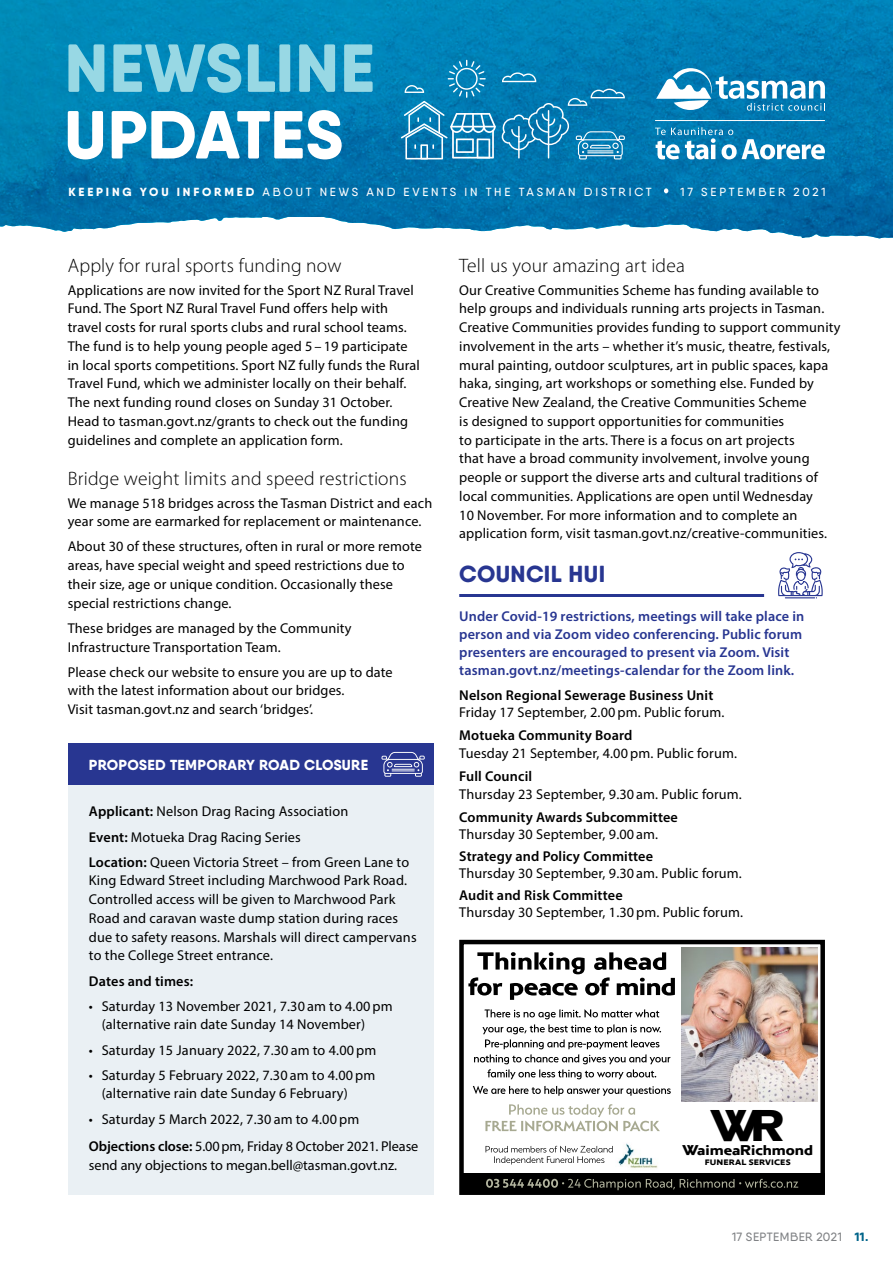
<style>
.page{position:relative;width:893px;height:1263px;background:#fff}
.page>*{position:absolute;margin:0;border:0;box-sizing:border-box;transform-origin:0 0}
.t1{font:700 46.05px "Anisette Std Petite";color:#000}
.t2{font:800 23.25px "Qanelas Soft DEMO";letter-spacing:.02em;color:#283691}
.t3{font:300 19.5px "Myriad Pro";letter-spacing:.01em;color:#000}
.t4{font:700 14.7px "Anisette Std Petite";color:#000}
.t5{font:800 14.55px "Qanelas Soft DEMO";letter-spacing:.02em;color:#fff}
.t6{font:14.25px/18.8px "Myriad Pro";letter-spacing:.01em;color:#000}
.t7{font:600 14.25px/18px "Myriad Pro";letter-spacing:.01em;color:#283691}
.t8{font:600 14.25px "Myriad Pro";letter-spacing:.01em;color:#000}
.t9{font:500 12px "Qanelas Soft DEMO";letter-spacing:.03em;color:#808285}
.t10{font:500 11.7px "Qanelas Soft DEMO";letter-spacing:.23em;color:#fff}
.t11{font:700 8.25px "Ingra Wd";letter-spacing:.01em;color:#000}
.s1{font-weight:800}
.s2{font-weight:600}
.s3{font-weight:800;color:#00648a}
</style>
<div class="page">
<img style="left:682px;top:947px;width:136px;height:154px">
<div style="left:459px;top:940px;width:366px;height:255px;border:4px solid #000"></div>
<div style="left:461px;top:1173px;width:364px;height:20px;background:#000"></div>
<svg style="left:486px;top:1179px;width:312px;height:11px"></svg>
<svg style="left:468px;top:952px;width:207px;height:48px"></svg>
<svg style="left:485px;top:1104px;width:175px;height:27px"></svg>
<svg style="left:473px;top:1086px;width:198px;height:10px"></svg>
<svg style="left:474px;top:1009px;width:196px;height:70px"></svg>
<img style="left:618px;top:1143px;width:40px;height:26px">
<svg style="left:486px;top:1146px;width:127px;height:18px"></svg>
<div style="left:68px;top:778px;width:366px;height:417px;background:#eaf0f4"></div>
<div style="left:68px;top:743px;width:366px;height:42px;background:#283691"></div>
<svg style="left:382px;top:752px;width:43px;height:25px"></svg>
<img style="left:0;top:0;width:893px;height:100px">
<svg style="left:343px;top:100px;width:550px;height:139px;background:#177eb3"></svg>
<img style="left:0;top:100px;width:343px;height:132px">
<svg style="left:68px;top:110px;width:274px;height:49px"></svg>
<svg style="left:68px;top:43px;width:305px;height:50px;background:#54b3d0"></svg>
<svg style="left:664px;top:188px;width:4px;height:5px"></svg>
<svg style="left:656px;top:68px;width:169px;height:43px"></svg>
<hr style="left:655px;top:120px;width:170px;height:1px;background:#fff">
<svg style="left:655px;top:127px;width:170px;height:32px"></svg>
<svg style="left:502px;top:89px;width:123px;height:70px;background:#2087b9"></svg>
<svg style="left:502px;top:72px;width:34px;height:10px"></svg>
<svg style="left:401px;top:60px;width:95px;height:99px;background:#288fbe"></svg>
<svg style="left:778px;top:552px;width:45px;height:46px"></svg>
<hr style="left:459px;top:594px;width:305px;height:3px;background:#283691">
<p class="t10" style="left:68px;top:186px;width:585px"><span class="s1">KEEPING YOU INFORMED</span> ABOUT NEWS AND EVENTS IN THE TASMAN DISTRICT</p>
<p class="t10" style="left:680px;top:186px;width:147px">17 SEPTEMBER 2021</p>
<h3 class="t3" style="left:68px;top:253px;width:275px">Apply for rural sports funding now</h3>
<p class="t6" style="left:68px;top:280px;width:354px">Applications are now invited for the Sport NZ Rural Travel Fund. The Sport NZ Rural Travel Fund offers help with travel costs for rural sports clubs and rural school teams.<br>The fund is to help young people aged 5 – 19 participate in local sports competitions. Sport NZ fully funds the Rural Travel Fund, which we administer locally on their behalf.<br>The next funding round closes on Sunday 31 October.<br>Head to tasman.govt.nz/grants to check out the funding guidelines and complete an application form.</p>
<h3 class="t3" style="left:68px;top:466px;width:340px">Bridge weight limits and speed restrictions</h3>
<p class="t6" style="left:68px;top:493px;width:366px">We manage 518 bridges across the Tasman District and each year some are earmarked for replacement or maintenance.</p>
<p class="t6" style="left:68px;top:537px;width:356px">About 30 of these structures, often in rural or more remote areas, have special weight and speed restrictions due to their size, age or unique condition. Occasionally these special restrictions change.</p>
<p class="t6" style="left:68px;top:618px;width:285px">These bridges are managed by the Community<br>Infrastructure Transportation Team.</p>
<p class="t6" style="left:68px;top:662px;width:326px">Please check our website to ensure you are up to date with the latest information about our bridges.<br>Visit tasman.govt.nz and search ‘bridges’.</p>
<p class="t5" style="left:89px;top:758px;width:281px">PROPOSED TEMPORARY ROAD CLOSURE</p>
<p class="t6" style="left:89px;top:799px;width:322px;line-height:25px"><span class="s2">Applicant:</span> Nelson Drag Racing Association<br><span class="s2">Event:</span> Motueka Drag Racing Series<br><span class="s2">Location:</span> Queen Victoria Street – from Green Lane to</p>
<p class="t6" style="left:89px;top:871px;width:329px">King Edward Street including Marchwood Park Road.<br>Controlled access will be given to Marchwood Park Road and caravan waste dump station during races due to safety reasons. Marshals will direct campervans to the College Street entrance.</p>
<p class="t8" style="left:89px;top:972px;width:106px">Dates and times:</p>
<p class="t6" style="left:102px;top:996px;width:292px;text-indent:-13px">• Saturday 13 November 2021, 7.30 am to 4.00 pm (alternative rain date Sunday 14 November)</p>
<p class="t6" style="left:89px;top:1040px;width:289px">• Saturday 15 January 2022, 7.30 am to 4.00 pm</p>
<p class="t6" style="left:102px;top:1065px;width:275px;text-indent:-13px">• Saturday 5 February 2022, 7.30 am to 4.00 pm (alternative rain date Sunday 6 February)</p>
<p class="t6" style="left:89px;top:1105px;width:331px;line-height:27.3px">• Saturday 5 March 2022, 7.30 am to 4.00 pm<br><span class="s2">Objections close:</span> 5.00pm, Friday 8 October 2021. Please</p>
<p class="t6" style="left:89px;top:1155px;width:310px">send any objections to megan.bell@tasman.govt.nz.</p>
<h3 class="t3" style="left:459px;top:253px;width:227px">Tell us your amazing art idea</h3>
<p class="t6" style="left:459px;top:280px;width:383px">Our Creative Communities Scheme has funding available to help groups and individuals running arts projects in Tasman.<br>Creative Communities provides funding to support community involvement in the arts – whether it’s music, theatre, festivals, mural painting, outdoor sculptures, art in public spaces, kapa haka, singing, art workshops or something else. Funded by Creative New Zealand, the Creative Communities Scheme<br>is designed to support opportunities for communities<br>to participate in the arts. There is a focus on art projects<br>that have a broad community involvement, involve young people or support the diverse arts and cultural traditions of local communities. Applications are open until Wednesday<br>10 November. For more information and to complete an application form, visit tasman.govt.nz/creative-communities.</p>
<h2 class="t2" style="left:459px;top:563px;width:147px">COUNCIL HUI</h2>
<p class="t7" style="left:459px;top:606px;width:347px">Under Covid-19 restrictions, meetings will take place in person and via Zoom video conferencing. Public forum presenters are encouraged to present via Zoom. Visit tasman.govt.nz/meetings-calendar for the Zoom link.</p>
<p class="t8" style="left:459px;top:686px;width:256px">Nelson Regional Sewerage Business Unit</p>
<p class="t6" style="left:459px;top:702px;width:267px">Friday 17 September, 2.00 pm. Public forum.</p>
<p class="t8" style="left:459px;top:726px;width:175px">Motueka Community Board</p>
<p class="t6" style="left:459px;top:743px;width:279px">Tuesday 21 September, 4.00 pm. Public forum.</p>
<p class="t8" style="left:459px;top:767px;width:74px">Full Council</p>
<p class="t6" style="left:459px;top:784px;width:284px">Thursday 23 September, 9.30 am. Public forum.</p>
<p class="t8" style="left:459px;top:808px;width:220px">Community Awards Subcommittee</p>
<p class="t6" style="left:459px;top:825px;width:200px">Thursday 30 September, 9.00 am.</p>
<p class="t8" style="left:459px;top:847px;width:195px">Strategy and Policy Committee</p>
<p class="t6" style="left:459px;top:864px;width:284px">Thursday 30 September, 9.30 am. Public forum.</p>
<p class="t8" style="left:459px;top:886px;width:165px">Audit and Risk Committee</p>
<p class="t6" style="left:459px;top:903px;width:285px">Thursday 30 September, 1.30 pm. Public forum.</p>
<h1 class="t1" style="left:710px;top:1100px;width:76px">WR</h1>
<p class="t11" style="left:705px;top:1157px;width:87px">FUNERAL SERVICES</p>
<p class="t4" style="left:682px;top:1142px;width:132px">WaimeaRichmond</p>
<p class="t9" style="left:732px;top:1231px;width:138px">17 SEPTEMBER 2021 <span class="s3">11.</span></p>
</div>
